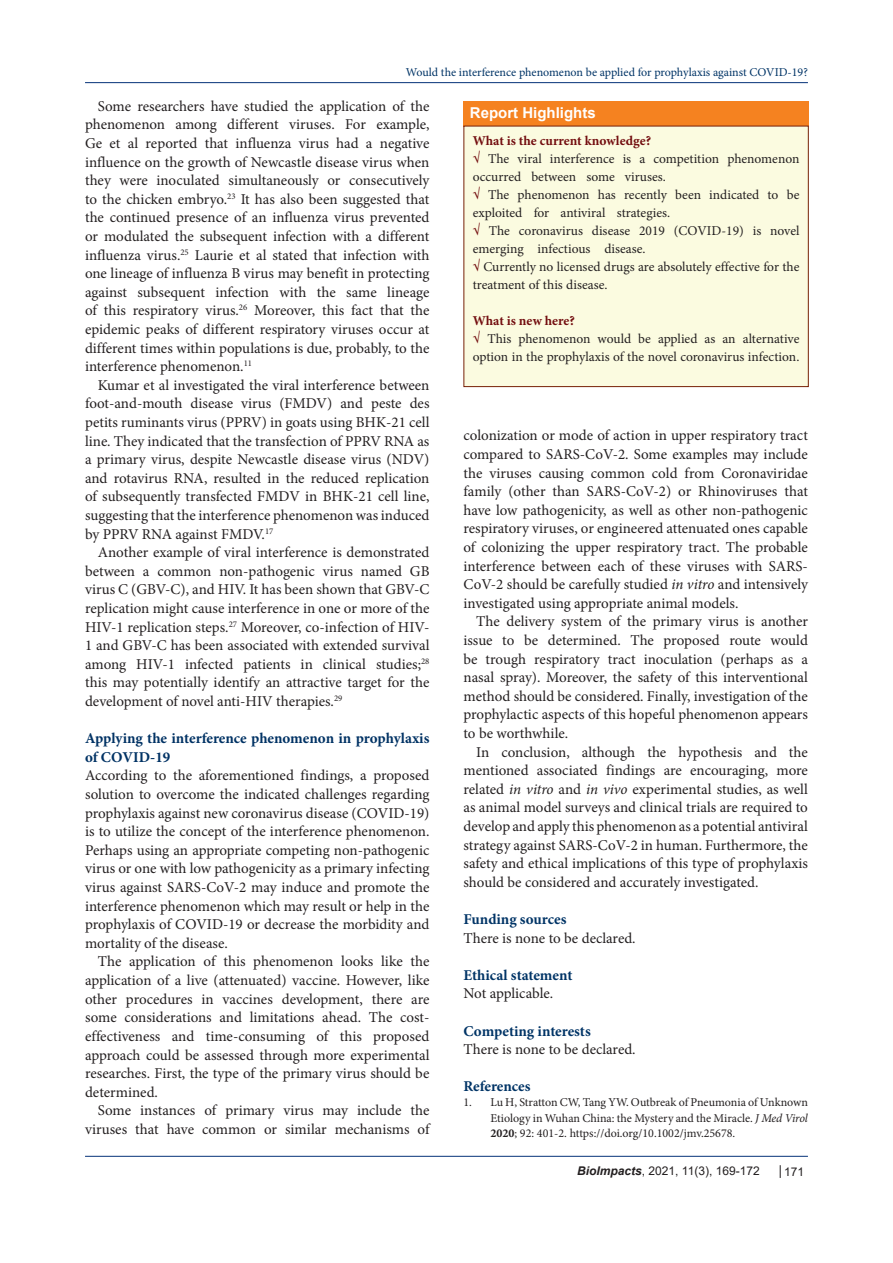
<style>
.page{position:relative;width:893px;height:1263px;background:#fff}
.page>*{position:absolute;margin:0;border:0;box-sizing:border-box;transform-origin:0 0}
.t1{font:15px/18.6px "Minion Pro";letter-spacing:-.005em;color:#231f20;text-align:justify}
.t2{font:700 15px "Minion Pro";letter-spacing:-.005em;color:#003466}
.heading_1{font:700 15px/18.6px "Minion Pro";color:#003264}
.t3{font:700 15px "Arial";color:#fff}
.BT{font:13.5px/18px "Minion Pro";color:#231f20}
.BT-2{font:700 13.5px "Minion Pro";color:#730e10}
.t4{font:12px/15px "Minion Pro";color:#231f20;text-align:justify}
.t5{font:12px "Minion Pro";letter-spacing:-.005em;color:#003466}
.t6{font:12px "Arial";color:#231f20}
.s1{font-weight:700;color:#730e10}
.s2{font-style:italic}
.s3{font-weight:700}
.s4{font-weight:700;font-style:italic}
</style>
<div class="page">
<hr style="left:85px;top:82px;width:723px;height:1px;background:#053278">
<hr style="left:85px;top:1156px;width:723px;height:1px;background:#053278">
<svg style="left:780px;top:1165px;width:1px;height:13px"></svg>
<div style="left:463px;top:101px;width:346px;height:25px;background:#f58220"></div>
<div style="left:464px;top:126px;width:344px;height:261px;background:#fbfbe0"></div>
<div style="left:463px;top:126px;width:346px;height:261px;border:1px solid #772107"></div>
<p class="t5" style="left:406px;top:64px;width:403px">Would the interference phenomenon be applied for prophylaxis against COVID-19?</p>
<p class="t1" style="left:85px;top:97px;width:346px;text-indent:13px">Some researchers have studied the application of the phenomenon among different viruses. For example, Ge et al reported that influenza virus had a negative influence on the growth of Newcastle disease virus when they were inoculated simultaneously or consecutively to the chicken embryo.<sup>23</sup> It has also been suggested that the continued presence of an influenza virus prevented or modulated the subsequent infection with a different influenza virus.<sup>25</sup> Laurie et al stated that infection with one lineage of influenza B virus may benefit in protecting against subsequent infection with the same lineage of this respiratory virus.<sup>26</sup> Moreover, this fact that the epidemic peaks of different respiratory viruses occur at different times within populations is due, probably, to the interference phenomenon.<sup>11</sup></p>
<p class="t1" style="left:85px;top:376px;width:346px;text-indent:13px">Kumar et al investigated the viral interference between foot-and-mouth disease virus (FMDV) and peste des petits ruminants virus (PPRV) in goats using BHK-21 cell line. They indicated that the transfection of PPRV RNA as a primary virus, despite Newcastle disease virus (NDV) and rotavirus RNA, resulted in the reduced replication of subsequently transfected FMDV in BHK-21 cell line, suggesting that the interference phenomenon was induced by PPRV RNA against FMDV.<sup>17</sup></p>
<p class="t1" style="left:85px;top:543px;width:346px;text-indent:13px">Another example of viral interference is demonstrated between a common non-pathogenic virus named GB virus C (GBV-C), and HIV. It has been shown that GBV-C replication might cause interference in one or more of the HIV-1 replication steps.<sup>27</sup> Moreover, co-infection of HIV-1 and GBV-C has been associated with extended survival among HIV-1 infected patients in clinical studies;<sup>28 </sup>this may potentially identify an attractive target for the development of novel anti-HIV therapies.<sup>29</sup></p>
<p class="heading_1" style="left:85px;top:729px;width:346px">Applying the interference phenomenon in prophylaxis of COVID-19</p>
<p class="t1" style="left:85px;top:766px;width:346px">According to the aforementioned findings, a proposed solution to overcome the indicated challenges regarding prophylaxis against new coronavirus disease (COVID-19) is to utilize the concept of the interference phenomenon.<br>Perhaps using an appropriate competing non-pathogenic virus or one with low pathogenicity as a primary infecting virus against SARS-CoV-2 may induce and promote the interference phenomenon which may result or help in the prophylaxis of COVID-19 or decrease the morbidity and mortality of the disease.</p>
<p class="t1" style="left:85px;top:952px;width:346px;text-indent:13px">The application of this phenomenon looks like the application of a live (attenuated) vaccine. However, like other procedures in vaccines development, there are some considerations and limitations ahead. The cost&shy;effectiveness and time-consuming of this proposed approach could be assessed through more experimental researches. First, the type of the primary virus should be determined.</p>
<p class="t1" style="left:85px;top:1101px;width:346px;text-align:right">Some instances of primary virus may include the viruses that have common or similar mechanisms of</p>
<p class="t3" style="left:470px;top:102px;width:127px">Report Highlights</p>
<p class="BT-2" style="left:473px;top:131px;width:180px">What is the current knowledge?</p>
<p class="BT" style="left:473px;top:150px;width:328px"><span class="s1">√</span> The viral interference is a competition phenomenon occurred between some viruses.</p>
<p class="BT" style="left:473px;top:186px;width:328px"><span class="s1">√</span> The phenomenon has recently been indicated to be exploited for antiviral strategies.</p>
<p class="BT" style="left:473px;top:222px;width:328px"><span class="s1">√</span> The coronavirus disease 2019 (COVID-19) is novel emerging infectious disease.</p>
<p class="BT" style="left:473px;top:258px;width:328px"><span class="s1">√</span> Currently no licensed drugs are absolutely effective for the treatment of this disease.</p>
<p class="BT-2" style="left:473px;top:311px;width:104px">What is new here?</p>
<p class="BT" style="left:473px;top:330px;width:328px"><span class="s1">√</span> This phenomenon would be applied as an alternative option in the prophylaxis of the novel coronavirus infection.</p>
<p class="t1" style="left:463px;top:426px;width:346px">colonization or mode of action in upper respiratory tract compared to SARS-CoV-2. Some examples may include the viruses causing common cold from Coronaviridae family (other than SARS-CoV-2) or Rhinoviruses that have low pathogenicity, as well as other non-pathogenic respiratory viruses, or engineered attenuated ones capable of colonizing the upper respiratory tract. The probable interference between each of these viruses with SARS-CoV-2 should be carefully studied <span class="s2">in vitro</span> and intensively investigated using appropriate animal models.</p>
<p class="t1" style="left:463px;top:612px;width:346px;text-indent:13px">The delivery system of the primary virus is another issue to be determined. The proposed route would be trough respiratory tract inoculation (perhaps as a nasal spray). Moreover, the safety of this interventional method should be considered. Finally, investigation of the prophylactic aspects of this hopeful phenomenon appears to be worthwhile.</p>
<p class="t1" style="left:463px;top:743px;width:346px;text-indent:13px">In conclusion, although the hypothesis and the mentioned associated findings are encouraging, more related <span class="s2">in vitro</span> and <span class="s2">in vivo</span> experimental studies, as well as animal model surveys and clinical trials are required to develop and apply this phenomenon as a potential antiviral strategy against SARS-CoV-2 in human. Furthermore, the safety and ethical implications of this type of prophylaxis should be considered and accurately investigated.</p>
<p class="t2" style="left:463px;top:909px;width:105px">Funding sources</p>
<p class="t1" style="left:463px;top:929px;width:174px">There is none to be declared.</p>
<p class="t2" style="left:463px;top:964px;width:110px">Ethical statement</p>
<p class="t1" style="left:463px;top:984px;width:91px">Not applicable.</p>
<p class="t2" style="left:463px;top:1020px;width:129px">Competing interests</p>
<p class="t1" style="left:463px;top:1040px;width:174px">There is none to be declared.</p>
<p class="t2" style="left:463px;top:1076px;width:69px">References</p>
<p class="t4" style="left:490px;top:1095px;width:319px;text-indent:-27px">1. Lu H, Stratton CW, Tang YW. Outbreak of Pneumonia of Unknown Etiology in Wuhan China: the Mystery and the Miracle. <span class="s2">J Med Virol </span><span class="s3">2020</span>; 92: 401-2. https://doi.org/10.1002/jmv.25678.</p>
<p class="t6" style="left:577px;top:1163px;width:184px"><span class="s4">BioImpacts</span>, 2021, 11(3), 169-172</p>
<p class="t6" style="left:784px;top:1164px;width:22px">171</p>
</div>
